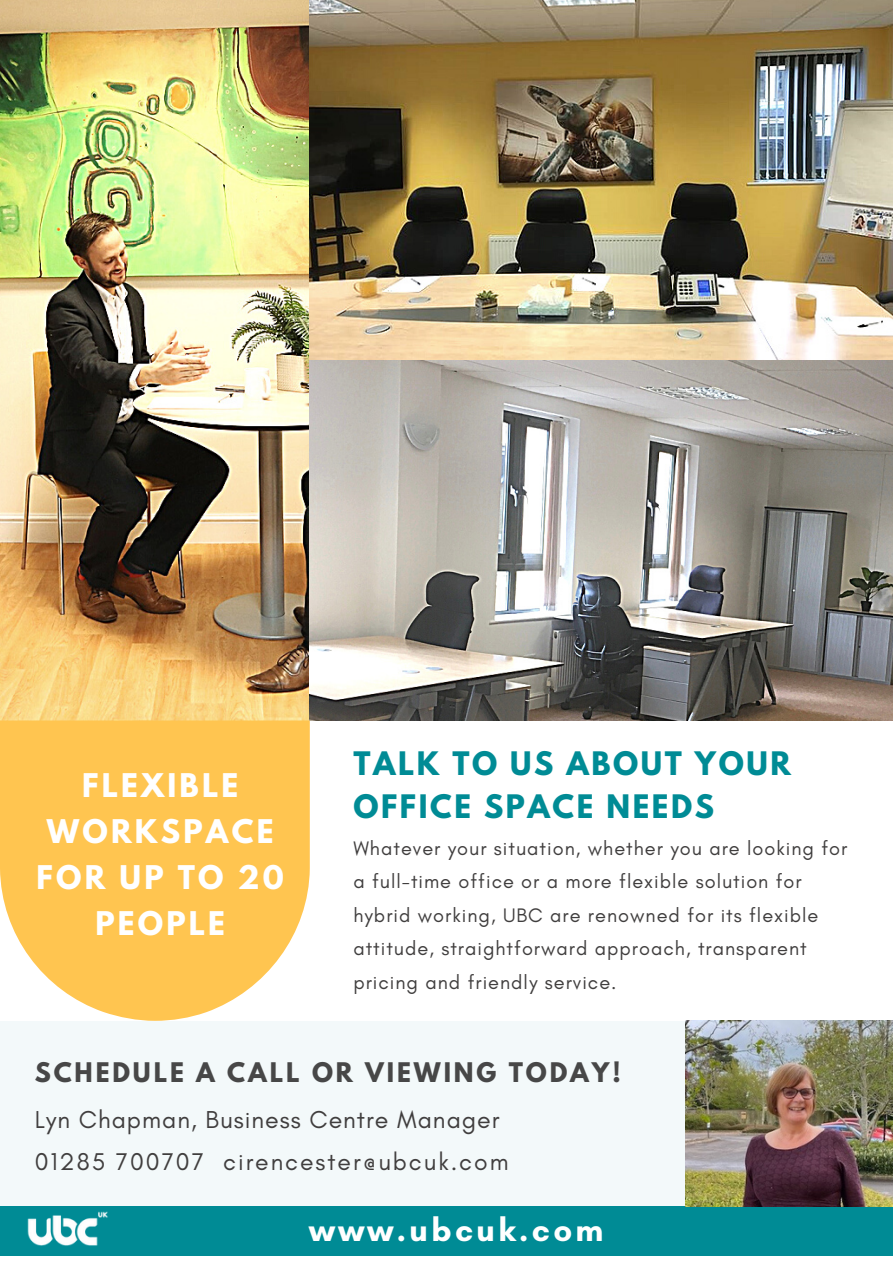
<style>
.page{position:relative;width:893px;height:1264px;background:#fff}
.page>*{position:absolute;margin:0;border:0;box-sizing:border-box;transform-origin:0 0}
.t1{font:700 33px "Glacial Indifference";letter-spacing:.1em;color:#fff}
.t2{font:700 28.95px/46px "League Spartan";letter-spacing:.11em;color:#fff;text-align:center}
.t3{font:700 28.65px/42.8px "League Spartan";letter-spacing:.09em;color:#008b95}
.t4{font:24.9px "Glacial Indifference";letter-spacing:.04em;color:#403e3e}
.t5{font:24.75px "Glacial Indifference";letter-spacing:.08em;color:#403e3e}
.t6{font:700 24px "League Spartan";letter-spacing:.12em;color:#474747}
.t7{font:19.95px/33.5px "Glacial Indifference";letter-spacing:.05em;color:#403e3e}
</style>
<div class="page">
<div style="left:0;top:1021px;width:892px;height:201px;background:#f3f9fa"></div>
<img style="left:0;top:0;width:310px;height:720px">
<img style="left:310px;top:0;width:582px;height:721px">
<div style="left:0;top:1206px;width:892px;height:49px;background:#008b95"></div>
<img style="left:686px;top:1020px;width:206px;height:186px">
<img style="left:17px;top:1211px;width:102px;height:45px">
<svg style="left:0;top:720px;width:309px;height:300px;background:#fecb63"></svg>
<h2 class="t2" style="left:37px;top:765px;width:249px">FLEXIBLE<br>WORKSPACE<br>FOR UP TO 20<br>PEOPLE</h2>
<h3 class="t3" style="left:353px;top:746px;width:439px">TALK TO US ABOUT YOUR<br>OFFICE SPACE NEEDS</h3>
<p class="t7" style="left:353px;top:831px;width:495px">Whatever your situation, whether you are looking for a full-time office or a more flexible solution for hybrid working, UBC are renowned for its flexible attitude, straightforward approach, transparent pricing and friendly service.</p>
<p class="t6" style="left:35px;top:1060px;width:587px">SCHEDULE A CALL OR VIEWING TODAY!</p>
<p class="t4" style="left:35px;top:1104px;width:466px">Lyn Chapman, Business Centre Manager</p>
<p class="t5" style="left:35px;top:1146px;width:475px">01285 700707 cirencester@ubcuk.com</p>
<h1 class="t1" style="left:309px;top:1209px;width:296px">www.ubcuk.com</h1>
</div>
